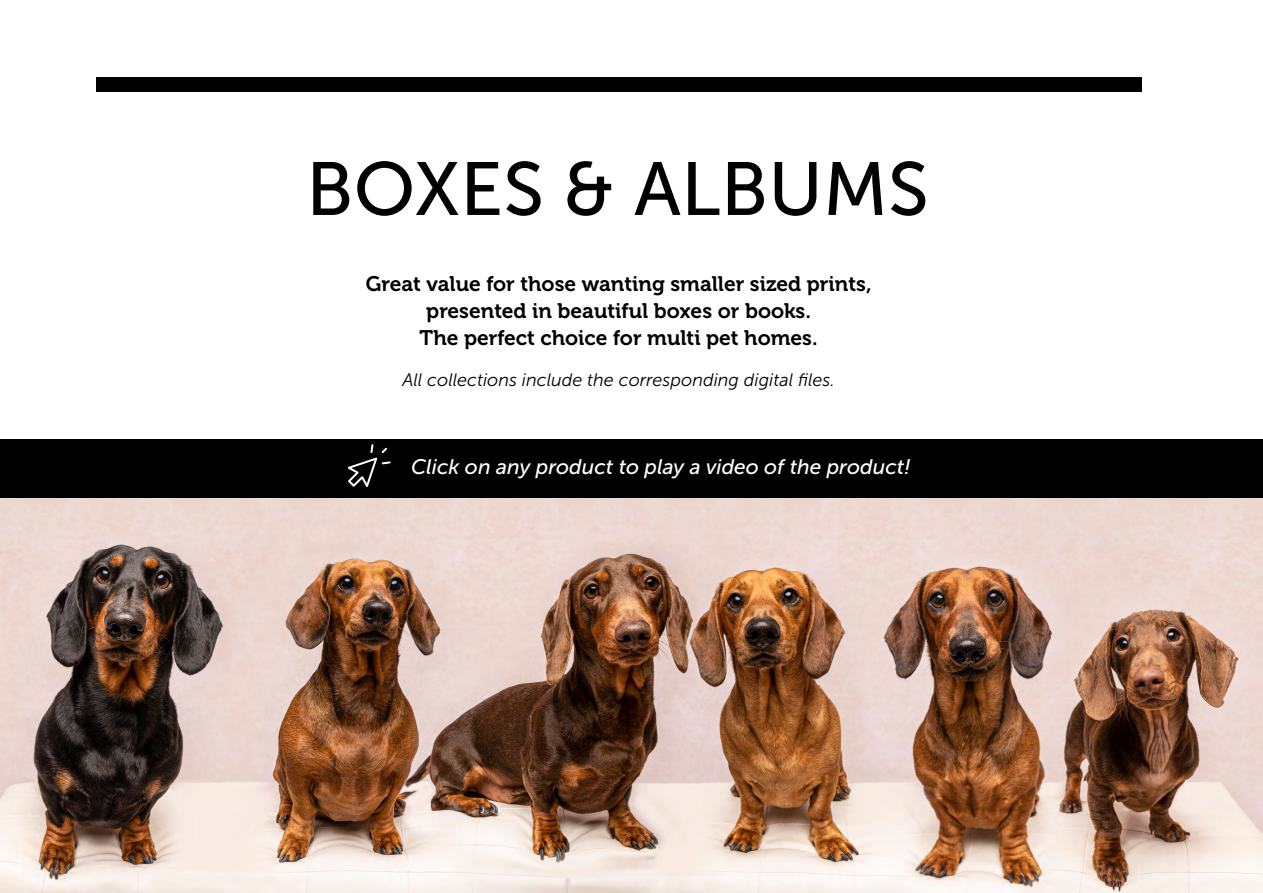
<style>
.page{position:relative;width:1263px;height:893px;background:#fff}
.page>*{position:absolute;margin:0;border:0;box-sizing:border-box;transform-origin:0 0}
.t1{font:75px "Museo Sans 500";color:#000}
.t2{font:21px/27px "Museo 700";color:#000;text-align:center}
.t3{font:italic 21px "Museo Sans 500";color:#fff}
.t4{font:italic 18px "Museo Sans 300";color:#000}
</style>
<div class="page">
<img style="left:0;top:497px;width:1263px;height:396px">
<div style="left:96px;top:77px;width:1045px;height:15px;background:#000"></div>
<div style="left:0;top:439px;width:1263px;height:58px;background:#000"></div>
<svg style="left:348px;top:444px;width:43px;height:43px"></svg>
<h1 class="t1" style="left:306px;top:148px;width:624px">BOXES &amp; ALBUMS</h1>
<p class="t2" style="left:366px;top:271px;width:507px">Great value for those wanting smaller sized prints, presented in beautiful boxes or books.<br>The perfect choice for multi pet homes.</p>
<p class="t4" style="left:402px;top:370px;width:434px">All collections include the corresponding digital files.</p>
<p class="t3" style="left:411px;top:455px;width:501px">Click on any product to play a video of the product!</p>
</div>
